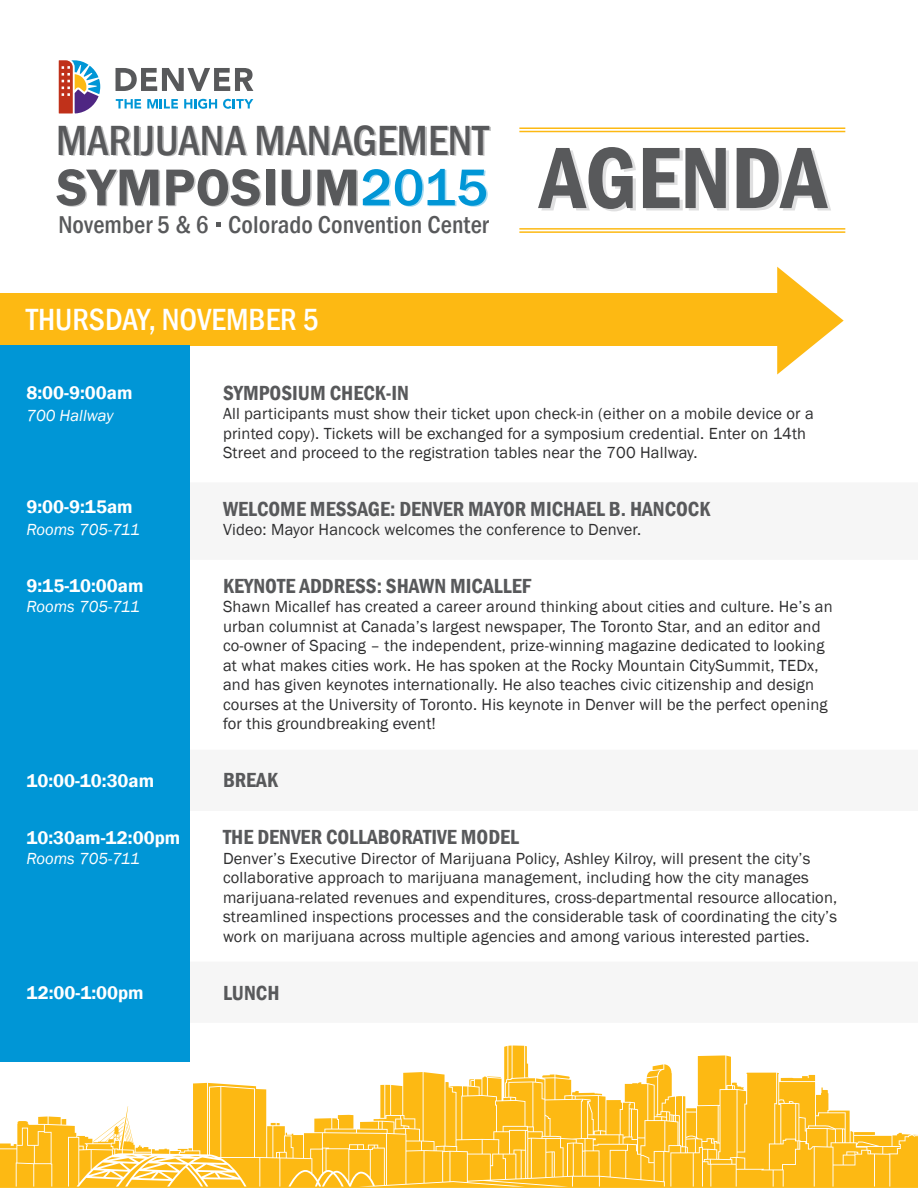
<style>
.page{position:relative;width:918px;height:1188px;background:#fff}
.page>*{position:absolute;margin:0;border:0;box-sizing:border-box;transform-origin:0 0}
.t1{font:600 53.4px "Franklin Gothic";letter-spacing:.015em;color:#58595b}
.t2{font:500 condensed 43.35px "Franklin Gothic";color:#58595b}
.t3{font:500 condensed 31.5px "Franklin Gothic";color:#fff}
.t4{font:500 condensed 25.05px "Franklin Gothic";letter-spacing:.005em;color:#58595b}
.t5{font:600 condensed 21px "Franklin Gothic";color:#58595b}
.t6{font:600 18.75px "Franklin Gothic";color:#fff}
.t7{font:16.5px/19.5px "Franklin Gothic";letter-spacing:.01em;color:#2e2e2f}
.t8{font:italic 16.5px "Franklin Gothic";color:#fff}
.s1{font-weight:500;color:#0096d6}
</style>
<div class="page">
<div style="left:172px;top:750px;width:745px;height:60px;background:#f6f6f6"></div>
<div style="left:172px;top:483px;width:745px;height:76px;background:#f6f6f6"></div>
<div style="left:172px;top:962px;width:745px;height:60px;background:#f6f6f6"></div>
<div style="left:0;top:293px;width:781px;height:53px;background:#fdb913"></div>
<div style="left:0;top:346px;width:190px;height:716px;background:#0096d6"></div>
<svg style="left:0;top:1045px;width:918px;height:143px"></svg>
<svg style="left:777px;top:267px;width:67px;height:107px"></svg>
<svg style="left:116px;top:68px;width:137px;height:23px"></svg>
<svg style="left:116px;top:99px;width:25px;height:10px"></svg>
<svg style="left:147px;top:99px;width:31px;height:10px"></svg>
<svg style="left:184px;top:99px;width:33px;height:10px"></svg>
<svg style="left:223px;top:99px;width:30px;height:10px"></svg>
<svg style="left:59px;top:60px;width:41px;height:53px"></svg>
<svg style="left:60px;top:127px;width:72px;height:29px"></svg>
<div style="left:136px;top:127px;width:5px;height:29px;background:#c4c5c5"></div>
<svg style="left:143px;top:127px;width:105px;height:29px"></svg>
<svg style="left:259px;top:126px;width:232px;height:30px"></svg>
<svg style="left:58px;top:170px;width:102px;height:37px"></svg>
<svg style="left:168px;top:170px;width:93px;height:37px"></svg>
<div style="left:267px;top:171px;width:9px;height:35px;background:#c4c5c5"></div>
<svg style="left:283px;top:171px;width:29px;height:36px"></svg>
<svg style="left:319px;top:171px;width:39px;height:35px"></svg>
<svg style="left:364px;top:170px;width:124px;height:37px"></svg>
<svg style="left:216px;top:222px;width:5px;height:5px"></svg>
<svg style="left:538px;top:147px;width:98px;height:64px"></svg>
<svg style="left:643px;top:148px;width:86px;height:63px"></svg>
<svg style="left:737px;top:148px;width:94px;height:63px"></svg>
<hr style="left:519px;top:131px;width:326px;height:1px;background:#fdb913">
<hr style="left:519px;top:127px;width:326px;height:2px;background:#fdb913">
<hr style="left:519px;top:231px;width:326px;height:2px;background:#fdb913">
<hr style="left:519px;top:228px;width:326px;height:2px;background:#fdb913">
<h2 class="t2" style="left:56px;top:112px;width:434px">MARIJUANA MANAGEMENT</h2>
<h1 class="t1" style="left:56px;top:155px;width:433px">SYMPOSIUM<span class="s1">2015</span></h1>
<h3 class="t4" style="left:58px;top:208px;width:432px">November 5 &amp; 6 Colorado Convention Center</h3>
<h3 class="t3" style="left:26px;top:299px;width:294px">THURSDAY, NOVEMBER 5</h3>
<p class="t6" style="left:27px;top:382px;width:107px">8:00-9:00am</p>
<p class="t8" style="left:27px;top:405px;width:88px">700 Hallway</p>
<p class="t5" style="left:223px;top:378px;width:187px">SYMPOSIUM CHECK-IN</p>
<p class="t7" style="left:223px;top:404px;width:592px">All participants must show their ticket upon check-in (either on a mobile device or a printed copy). Tickets will be exchanged for a symposium credential. Enter on 14th<br>Street and proceed to the registration tables near the 700 Hallway.</p>
<p class="t6" style="left:27px;top:495px;width:108px">9:00-9:15am</p>
<p class="t8" style="left:27px;top:519px;width:115px">Rooms 705-711</p>
<p class="t5" style="left:223px;top:495px;width:489px">WELCOME MESSAGE: DENVER MAYOR MICHAEL B. HANCOCK</p>
<p class="t7" style="left:223px;top:520px;width:420px">Video: Mayor Hancock welcomes the conference to Denver.</p>
<p class="t6" style="left:27px;top:575px;width:119px">9:15-10:00am</p>
<p class="t8" style="left:27px;top:596px;width:115px">Rooms 705-711</p>
<p class="t5" style="left:223px;top:572px;width:310px">KEYNOTE ADDRESS: SHAWN MICALLEF</p>
<p class="t7" style="left:223px;top:597px;width:611px">Shawn Micallef has created a career around thinking about cities and culture. He’s an urban columnist at Canada’s largest newspaper, The Toronto Star, and an editor and co-owner of Spacing – the independent, prize-winning magazine dedicated to looking at what makes cities work. He has spoken at the Rocky Mountain CitySummit, TEDx, and has given keynotes internationally. He also teaches civic citizenship and design courses at the University of Toronto. His keynote in Denver will be the perfect opening for this groundbreaking event!</p>
<p class="t6" style="left:27px;top:769px;width:129px">10:00-10:30am</p>
<p class="t5" style="left:223px;top:766px;width:57px">BREAK</p>
<p class="t6" style="left:27px;top:827px;width:155px">10:30am-12:00pm</p>
<p class="t8" style="left:27px;top:848px;width:115px">Rooms 705-711</p>
<p class="t5" style="left:223px;top:823px;width:298px">THE DENVER COLLABORATIVE MODEL</p>
<p class="t7" style="left:223px;top:849px;width:616px">Denver’s Executive Director of Marijuana Policy, Ashley Kilroy, will present the city’s collaborative approach to marijuana management, including how the city manages marijuana-related revenues and expenditures, cross-departmental resource allocation, streamlined inspections processes and the considerable task of coordinating the city’s work on marijuana across multiple agencies and among various interested parties.</p>
<p class="t6" style="left:27px;top:981px;width:119px">12:00-1:00pm</p>
<p class="t5" style="left:223px;top:978px;width:58px">LUNCH</p>
</div>
